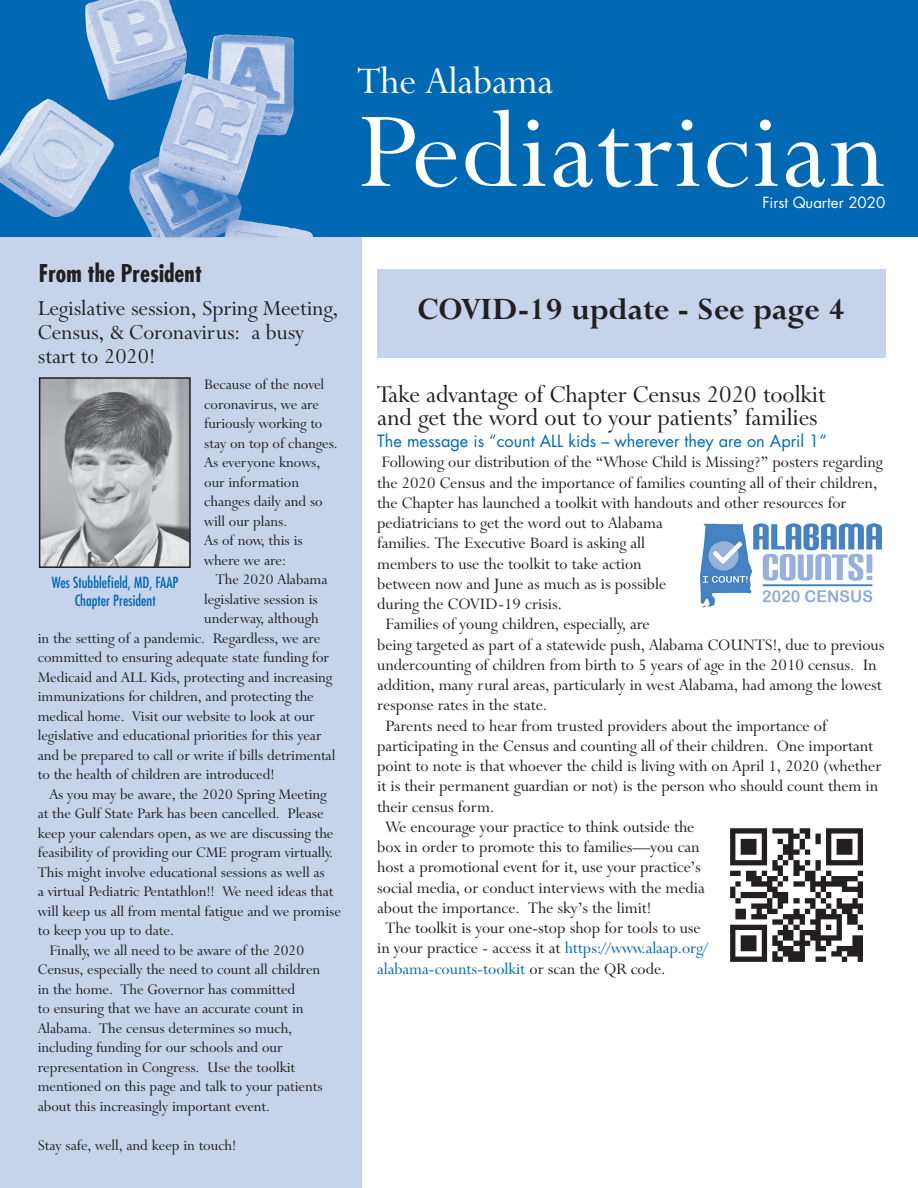
<style>
.page{position:relative;width:918px;height:1188px;background:#fff}
.page>*{position:absolute;margin:0;border:0;box-sizing:border-box;transform-origin:0 0}
.t1{font:120px "Lapidary 333 BT";letter-spacing:.02em;color:#fff}
.t2{font:42px "Lapidary 333 BT";color:#fff}
.t3{font:700 34.5px "Lapidary 333 BT";color:#231f20}
.t4{font:27px/22.5px "Lapidary 333 BT";color:#231f20}
.t5{font:24px/24px "Lapidary 333 BT";color:#231f20}
.t6{font:700 condensed 24px "Futura";color:#231f20}
.t7{font:18px "Lapidary 333 BT";color:#231f20}
.t8{font:18px "Lapidary 333 BT";color:#0168b3}
.t9{font:16.5px/19.5px "Lapidary 333 BT";color:#231f20}
.t10{font:16.5px "Futura";color:#0168b3}
.t11{font:condensed 15px/18px "Futura";color:#0168b3;text-align:center}
.t12{font:15px "Futura";color:#fff}
.s1{color:#0168b3}
.s2{color:#231f20}
</style>
<div class="page">
<div style="left:0;top:228px;width:362px;height:960px;background:#c6d3eb"></div>
<div style="left:0;top:0;width:918px;height:236px;background:#0168b3"></div>
<img style="left:85px;top:0;width:228px;height:237px">
<img style="left:42px;top:380px;width:146px;height:185px">
<div style="left:39px;top:377px;width:152px;height:191px;border:2px solid #231f20"></div>
<img style="left:730px;top:828px;width:133px;height:134px">
<img style="left:701px;top:523px;width:181px;height:84px">
<div style="left:377px;top:269px;width:509px;height:88px;background:#c6d3eb"></div>
<h2 class="t2" style="left:357px;top:58px;width:197px">The Alabama</h2>
<h1 class="t1" style="left:357px;top:84px;width:529px">Pediatrician</h1>
<p class="t12" style="left:762px;top:192px;width:124px">First Quarter 2020</p>
<h3 class="t6" style="left:39px;top:258px;width:165px">From the President</h3>
<h3 class="t5" style="left:38px;top:296px;width:302px">Legislative session, Spring Meeting,<br>Census, &amp; Coronavirus: a busy start to 2020!</h3>
<p class="t9" style="left:204px;top:375px;width:135px">Because of the novel coronavirus, we are furiously working to stay on top of changes.<br>As everyone knows, our information changes daily and so will our plans.<br>As of now, this is where we are:</p>
<p class="t9" style="left:216px;top:570px;width:113px">The 2020 Alabama</p>
<p class="t9" style="left:204px;top:589px;width:115px">legislative session is</p>
<p class="t9" style="left:204px;top:609px;width:116px">underway, although</p>
<p class="t9" style="left:38px;top:628px;width:284px">in the setting of a pandemic. Regardless, we are</p>
<p class="t9" style="left:38px;top:648px;width:293px">committed to ensuring adequate state funding for</p>
<p class="t9" style="left:38px;top:667px;width:296px">Medicaid and ALL Kids, protecting and increasing</p>
<p class="t9" style="left:38px;top:687px;width:277px">immunizations for children, and protecting the</p>
<p class="t9" style="left:38px;top:706px;width:278px">medical home. Visit our website to look at our</p>
<p class="t9" style="left:38px;top:726px;width:285px">legislative and educational priorities for this year</p>
<p class="t9" style="left:38px;top:745px;width:299px">and be prepared to call or write if bills detrimental</p>
<p class="t9" style="left:38px;top:765px;width:238px">to the health of children are introduced!</p>
<p class="t9" style="left:49px;top:784px;width:279px">As you may be aware, the 2020 Spring Meeting</p>
<p class="t9" style="left:38px;top:804px;width:287px">at the Gulf State Park has been cancelled. Please</p>
<p class="t9" style="left:38px;top:823px;width:297px">keep your calendars open, as we are discussing the</p>
<p class="t9" style="left:38px;top:843px;width:297px">feasibility of providing our CME program virtually.</p>
<p class="t9" style="left:38px;top:862px;width:289px">This might involve educational sessions as well as</p>
<p class="t9" style="left:38px;top:882px;width:297px">a virtual Pediatric Pentathlon!! We need ideas that</p>
<p class="t9" style="left:38px;top:901px;width:305px">will keep us all from mental fatigue and we promise</p>
<p class="t9" style="left:38px;top:921px;width:138px">to keep you up to date.</p>
<p class="t9" style="left:49px;top:940px;width:256px">Finally, we all need to be aware of the 2020</p>
<p class="t9" style="left:38px;top:960px;width:284px">Census, especially the need to count all children</p>
<p class="t9" style="left:38px;top:979px;width:259px">in the home. The Governor has committed</p>
<p class="t9" style="left:38px;top:999px;width:267px">to ensuring that we have an accurate count in</p>
<p class="t9" style="left:38px;top:1018px;width:256px">Alabama. The census determines so much,</p>
<p class="t9" style="left:38px;top:1038px;width:246px">including funding for our schools and our</p>
<p class="t9" style="left:38px;top:1057px;width:259px">representation in Congress. Use the toolkit</p>
<p class="t9" style="left:38px;top:1077px;width:286px">mentioned on this page and talk to your patients</p>
<p class="t9" style="left:38px;top:1096px;width:234px">about this increasingly important event.</p>
<p class="t9" style="left:38px;top:1135px;width:200px">Stay safe, well, and keep in touch!</p>
<p class="t11" style="left:52px;top:573px;width:128px">Wes Stubblefield, MD, FAAP<br>Chapter President</p>
<h3 class="t3" style="left:417px;top:289px;width:430px">COVID-19 update - See page 4</h3>
<h3 class="t4" style="left:377px;top:383px;width:450px">Take advantage of Chapter Census 2020 toolkit and get the word out to your patients’ families</h3>
<p class="t10" style="left:377px;top:430px;width:451px">The message is “count ALL kids – wherever they are on April 1”</p>
<p class="t7" style="left:381px;top:452px;width:503px">Following our distribution of the “Whose Child is Missing?” posters regarding</p>
<p class="t7" style="left:377px;top:472px;width:502px">the 2020 Census and the importance of families counting all of their children,</p>
<p class="t7" style="left:377px;top:493px;width:471px">the Chapter has launched a toolkit with handouts and other resources for</p>
<p class="t7" style="left:377px;top:513px;width:287px">pediatricians to get the word out to Alabama</p>
<p class="t7" style="left:377px;top:533px;width:269px">families. The Executive Board is asking all</p>
<p class="t7" style="left:377px;top:553px;width:266px">members to use the toolkit to take action</p>
<p class="t7" style="left:377px;top:574px;width:290px">between now and June as much as is possible</p>
<p class="t7" style="left:377px;top:594px;width:186px">during the COVID-19 crisis.</p>
<p class="t7" style="left:386px;top:614px;width:266px">Families of young children, especially, are</p>
<p class="t7" style="left:377px;top:634px;width:509px">being targeted as part of a statewide push, Alabama COUNTS!, due to previous</p>
<p class="t7" style="left:377px;top:655px;width:501px">undercounting of children from birth to 5 years of age in the 2010 census. In</p>
<p class="t7" style="left:377px;top:675px;width:506px">addition, many rural areas, particularly in west Alabama, had among the lowest</p>
<p class="t7" style="left:377px;top:695px;width:171px">response rates in the state.</p>
<p class="t7" style="left:386px;top:715px;width:443px">Parents need to hear from trusted providers about the importance of</p>
<p class="t7" style="left:377px;top:736px;width:497px">participating in the Census and counting all of their children. One important</p>
<p class="t7" style="left:377px;top:756px;width:505px">point to note is that whoever the child is living with on April 1, 2020 (whether</p>
<p class="t7" style="left:377px;top:776px;width:502px">it is their permanent guardian or not) is the person who should count them in</p>
<p class="t7" style="left:377px;top:796px;width:119px">their census form.</p>
<p class="t7" style="left:386px;top:817px;width:310px">We encourage your practice to think outside the</p>
<p class="t7" style="left:377px;top:837px;width:324px">box in order to promote this to families—you can</p>
<p class="t7" style="left:377px;top:857px;width:325px">host a promotional event for it, use your practice’s</p>
<p class="t7" style="left:377px;top:877px;width:329px">social media, or conduct interviews with the media</p>
<p class="t7" style="left:377px;top:898px;width:276px">about the importance. The sky’s the limit!</p>
<p class="t7" style="left:386px;top:918px;width:317px">The toolkit is your one-stop shop for tools to use</p>
<p class="t7" style="left:377px;top:938px;width:332px">in your practice - access it at <span class="s1">https://www.alaap.org/</span></p>
<p class="t8" style="left:377px;top:958px;width:290px">alabama-counts-toolkit <span class="s2">or scan the QR code.</span></p>
</div>
